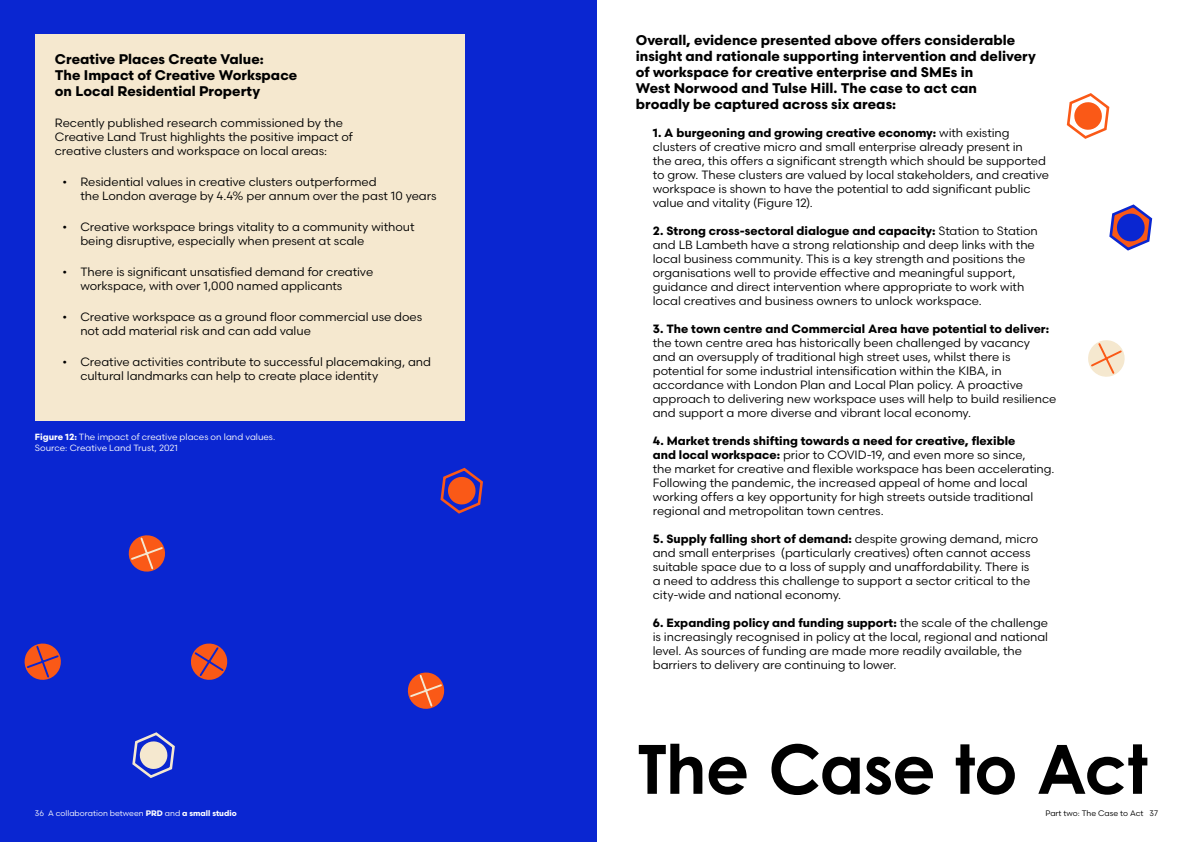
<style>
.page{position:relative;width:1191px;height:842px;background:#fff}
.page>*{position:absolute;margin:0;border:0;box-sizing:border-box;transform-origin:0 0}
.t1{font:700 68px "Century Gothic";letter-spacing:-.015em;color:#000}
.t2{font:700 14px/16px "Scandia";color:#000}
.t3{font:12px/14px "Scandia";letter-spacing:-.005em;color:#000}
.t4{font:700 12px "Scandia";color:#000}
.t5{font:9px/10.8px "Scandia";color:#fff}
.t6{font:8px "Scandia";color:#fff}
.t7{font:8px "Scandia";color:#000}
.s1{font-weight:700}
</style>
<div class="page">
<div style="left:0;top:0;width:596px;height:842px;background:#0a26d1"></div>
<div style="left:35px;top:34px;width:429px;height:387px;background:#f5e8cf"></div>
<svg style="left:128px;top:535px;width:37px;height:37px"></svg>
<svg style="left:191px;top:643px;width:37px;height:37px"></svg>
<svg style="left:24px;top:643px;width:37px;height:37px"></svg>
<svg style="left:407px;top:672px;width:38px;height:37px"></svg>
<svg style="left:132px;top:732px;width:43px;height:46px"></svg>
<svg style="left:440px;top:467px;width:43px;height:47px"></svg>
<svg style="left:1066px;top:93px;width:44px;height:46px"></svg>
<svg style="left:1109px;top:204px;width:44px;height:47px"></svg>
<svg style="left:1088px;top:340px;width:37px;height:37px"></svg>
<p class="t2" style="left:55px;top:51px;width:244px">Creative Places Create Value:<br>The Impact of Creative Workspace on Local Residential Property</p>
<p class="t3" style="left:55px;top:116px;width:299px">Recently published research commissioned by the<br>Creative Land Trust highlights the positive impact of creative clusters and workspace on local areas:</p>
<p class="t3" style="left:80px;top:175px;width:358px;text-indent:-18px">• Residential values in creative clusters outperformed<br>the London average by 4.4% per annum over the past 10 years</p>
<p class="t3" style="left:80px;top:220px;width:336px;text-indent:-18px">• Creative workspace brings vitality to a community without being disruptive, especially when present at scale</p>
<p class="t3" style="left:80px;top:265px;width:294px;text-indent:-18px">• There is significant unsatisfied demand for creative workspace, with over 1,000 named applicants</p>
<p class="t3" style="left:80px;top:310px;width:343px;text-indent:-18px">• Creative workspace as a ground floor commercial use does not add material risk and can add value</p>
<p class="t3" style="left:80px;top:355px;width:352px;text-indent:-18px">• Creative activities contribute to successful placemaking, and cultural landmarks can help to create place identity</p>
<p class="t5" style="left:35px;top:432px;width:242px"><span class="s1">Figure 12:</span> The impact of creative places on land values.<br>Source: Creative Land Trust, 2021</p>
<p class="t2" style="left:636px;top:31px;width:402px">Overall, evidence presented above offers considerable insight and rationale supporting intervention and delivery of workspace for creative enterprise and SMEs in<br>West Norwood and Tulse Hill. The case to act can<br>broadly be captured across six areas:</p>
<p class="t3" style="left:653px;top:125px;width:398px"><span class="s1">1. A burgeoning and growing creative economy:</span> with existing clusters of creative micro and small enterprise already present in<br>the area, this offers a significant strength which should be supported to grow. These clusters are valued by local stakeholders, and creative workspace is shown to have the potential to add significant public value and vitality (Figure 12).</p>
<p class="t3" style="left:653px;top:223px;width:386px"><span class="s1">2. Strong cross-sectoral dialogue and capacity:</span> Station to Station and LB Lambeth have a strong relationship and deep links with the local business community. This is a key strength and positions the organisations well to provide effective and meaningful support, guidance and direct intervention where appropriate to work with local creatives and business owners to unlock workspace.</p>
<p class="t4" style="left:653px;top:321px;width:398px">3. The town centre and Commercial Area have potential to deliver:</p>
<p class="t3" style="left:653px;top:335px;width:405px">the town centre area has historically been challenged by vacancy<br>and an oversupply of traditional high street uses, whilst there is potential for some industrial intensification within the KIBA, in accordance with London Plan and Local Plan policy. A proactive approach to delivering new workspace uses will help to build resilience and support a more diverse and vibrant local economy.</p>
<p class="t3" style="left:653px;top:433px;width:403px"><span class="s1">4. Market trends shifting towards a need for creative, flexible<br>and local workspace:</span> prior to COVID-19, and even more so since,<br>the market for creative and flexible workspace has been accelerating.<br>Following the pandemic, the increased appeal of home and local working offers a key opportunity for high streets outside traditional regional and metropolitan town centres.</p>
<p class="t3" style="left:653px;top:531px;width:387px"><span class="s1">5. Supply falling short of demand:</span> despite growing demand, micro and small enterprises (particularly creatives) often cannot access suitable space due to a loss of supply and unaffordability. There is a need to address this challenge to support a sector critical to the city-wide and national economy.</p>
<p class="t3" style="left:653px;top:615px;width:397px"><span class="s1">6. Expanding policy and funding support:</span> the scale of the challenge is increasingly recognised in policy at the local, regional and national level. As sources of funding are made more readily available, the barriers to delivery are continuing to lower.</p>
<h1 class="t1" style="left:638px;top:726px;width:511px">The Case to Act</h1>
<p class="t6" style="left:35px;top:808px;width:203px">36 A collaboration between <span class="s1">PRD</span> and <span class="s1">a small studio</span></p>
<p class="t7" style="left:1045px;top:808px;width:114px">Part two: The Case to Act 37</p>
</div>
